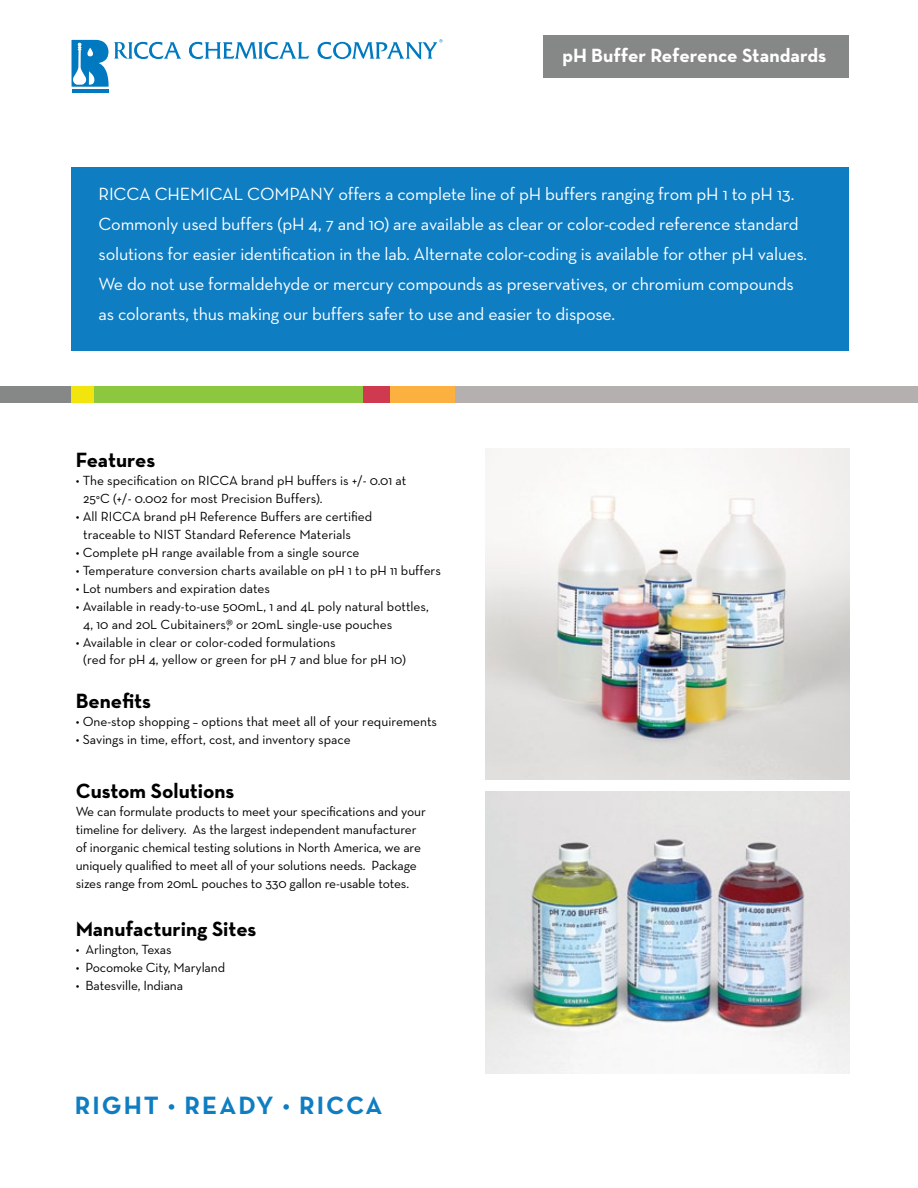
<style>
.page{position:relative;width:918px;height:1188px;background:#fff}
.page>*{position:absolute;margin:0;border:0;box-sizing:border-box;transform-origin:0 0}
.t1{font:25.5px "Neutra Text TF Bold Alt";letter-spacing:.08em;color:#0e7dc2}
.t2{font:700 21px "Neutra Text";color:#000}
.t3{font:700 19.5px "Neutra Text";color:#fff}
.t4{font:18px/30px "Neutra Text";letter-spacing:-.01em;color:#fff}
.t5{font:13.5px/18px "Neutra Text";letter-spacing:-.005em;color:#000}
</style>
<div class="page">
<div style="left:72px;top:167px;width:777px;height:184px;background:#0e7dc2"></div>
<hr style="left:72px;top:89px;width:37px;height:3px;background:#0079c1">
<svg style="left:189px;top:42px;width:120px;height:17px"></svg>
<svg style="left:318px;top:39px;width:125px;height:20px"></svg>
<svg style="left:72px;top:40px;width:109px;height:47px"></svg>
<div style="left:0;top:387px;width:916px;height:16px;background:#868787"></div>
<div style="left:71px;top:387px;width:647px;height:16px;background:#f2e40d"></div>
<div style="left:95px;top:387px;width:611px;height:16px;background:#8dc63f"></div>
<div style="left:363px;top:387px;width:553px;height:16px;background:#d03a50"></div>
<div style="left:390px;top:387px;width:526px;height:16px;background:#fbb040"></div>
<div style="left:456px;top:387px;width:462px;height:16px;background:#b3b0af"></div>
<div style="left:544px;top:35px;width:305px;height:43px;background:#868787"></div>
<img style="left:485px;top:449px;width:364px;height:330px">
<img style="left:485px;top:792px;width:364px;height:282px">
<h3 class="t3" style="left:562px;top:43px;width:265px">pH Buffer Reference Standards</h3>
<p class="t4" style="left:98px;top:179px;width:710px">RICCA CHEMICAL COMPANY offers a complete line of pH buffers ranging from pH 1 to pH 13.<br>Commonly used buffers (pH 4, 7 and 10) are available as clear or color-coded reference standard solutions for easier identification in the lab. Alternate color-coding is available for other pH values.<br>We do not use formaldehyde or mercury compounds as preservatives, or chromium compounds as colorants, thus making our buffers safer to use and easier to dispose.</p>
<h2 class="t2" style="left:76px;top:446px;width:81px">Features</h2>
<p class="t5" style="left:83px;top:471px;width:325px;text-indent:-8px">• The specification on RICCA brand pH buffers is +/- 0.01 at<br>25°C (+/- 0.002 for most Precision Buffers).</p>
<p class="t5" style="left:83px;top:507px;width:291px;text-indent:-8px">• All RICCA brand pH Reference Buffers are certified traceable to NIST Standard Reference Materials</p>
<p class="t5" style="left:76px;top:543px;width:285px">• Complete pH range available from a single source</p>
<p class="t5" style="left:76px;top:561px;width:367px">• Temperature conversion charts available on pH 1 to pH 11 buffers</p>
<p class="t5" style="left:76px;top:579px;width:196px">• Lot numbers and expiration dates</p>
<p class="t5" style="left:83px;top:597px;width:347px;text-indent:-8px">• Available in ready-to-use 500mL, 1 and 4L poly natural bottles,<br>4, 10 and 20L Cubitainers,® or 20mL single-use pouches</p>
<p class="t5" style="left:83px;top:633px;width:324px;text-indent:-8px">• Available in clear or color-coded formulations<br>(red for pH 4, yellow or green for pH 7 and blue for pH 10)</p>
<h2 class="t2" style="left:76px;top:687px;width:77px">Benefits</h2>
<p class="t5" style="left:76px;top:712px;width:363px">• One-stop shopping – options that meet all of your requirements</p>
<p class="t5" style="left:76px;top:730px;width:276px">• Savings in time, effort, cost, and inventory space</p>
<h2 class="t2" style="left:76px;top:778px;width:160px">Custom Solutions</h2>
<p class="t5" style="left:76px;top:803px;width:352px">We can formulate products to meet your specifications and your timeline for delivery. As the largest independent manufacturer of inorganic chemical testing solutions in North America, we are uniquely qualified to meet all of your solutions needs. Package sizes range from 20mL pouches to 330 gallon re-usable totes.</p>
<h2 class="t2" style="left:76px;top:915px;width:182px">Manufacturing Sites</h2>
<p class="t5" style="left:76px;top:940px;width:97px">• Arlington, Texas</p>
<p class="t5" style="left:76px;top:958px;width:151px">• Pocomoke City, Maryland</p>
<p class="t5" style="left:76px;top:976px;width:109px">• Batesville, Indiana</p>
<h1 class="t1" style="left:75px;top:1090px;width:309px">RIGHT • READY • RICCA</h1>
</div>
